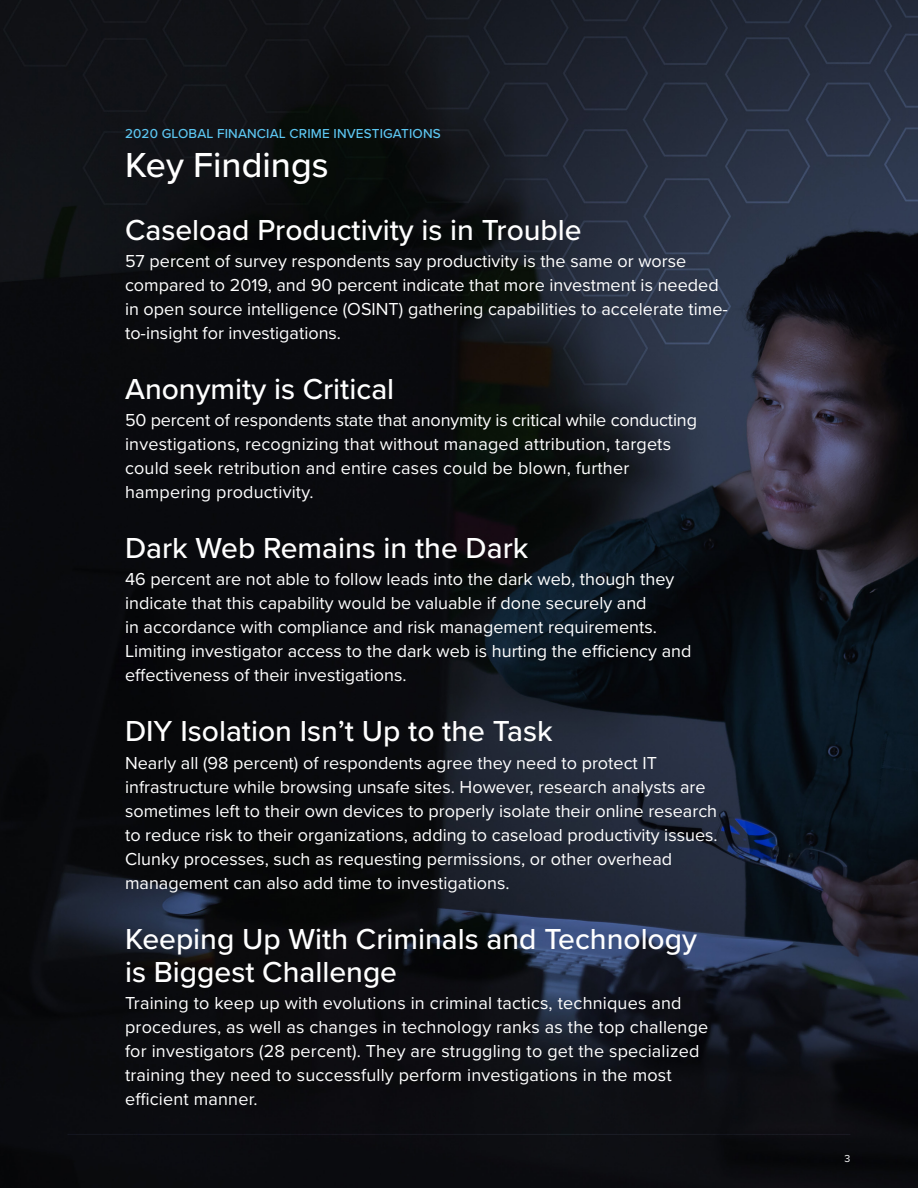
<style>
.page{position:relative;width:918px;height:1188px;background:#fff}
.page>*{position:absolute;margin:0;border:0;box-sizing:border-box;transform-origin:0 0}
.t1{font:500 36px "Proxima Nova";color:#fff}
.t2{font:500 30px/33px "Proxima Nova";color:#fff}
.Intro{font:18px/24px "Proxima Nova";color:#fff}
.Page_Title_Grey{font:500 13.5px "Proxima Nova";letter-spacing:.01em;color:#5cc6f1}
.t3{font:10.5px "Proxima Nova";color:#fff}
</style>
<div class="page">
<img style="left:0;top:0;width:918px;height:1188px">
<hr style="left:68px;top:1134px;width:782px;height:1px;background:#fff">
<p class="Page_Title_Grey" style="left:125px;top:123px;width:317px">2020 GLOBAL FINANCIAL CRIME INVESTIGATIONS</p>
<h2 class="t1" style="left:125px;top:138px;width:205px">Key Findings</h2>
<h3 class="t2" style="left:125px;top:212px;width:458px">Caseload Productivity is in Trouble</h3>
<p class="Intro" style="left:125px;top:248px;width:605px">57 percent of survey respondents say productivity is the same or worse compared to 2019, and 90 percent indicate that more investment is needed in open source intelligence (OSINT) gathering capabilities to accelerate time&shy;to-insight for investigations.</p>
<h3 class="t2" style="left:125px;top:371px;width:271px">Anonymity is Critical</h3>
<p class="Intro" style="left:125px;top:407px;width:573px">50 percent of respondents state that anonymity is critical while conducting investigations, recognizing that without managed attribution, targets could seek retribution and entire cases could be blown, further hampering productivity.</p>
<h3 class="t2" style="left:125px;top:531px;width:405px">Dark Web Remains in the Dark</h3>
<p class="Intro" style="left:125px;top:567px;width:568px">46 percent are not able to follow leads into the dark web, though they indicate that this capability would be valuable if done securely and<br>in accordance with compliance and risk management requirements.<br>Limiting investigator access to the dark web is hurting the efficiency and effectiveness of their investigations.</p>
<h3 class="t2" style="left:125px;top:714px;width:429px">DIY Isolation Isn’t Up to the Task</h3>
<p class="Intro" style="left:125px;top:750px;width:594px">Nearly all (98 percent) of respondents agree they need to protect IT infrastructure while browsing unsafe sites. However, research analysts are sometimes left to their own devices to properly isolate their online research to reduce risk to their organizations, adding to caseload productivity issues.<br>Clunky processes, such as requesting permissions, or other overhead management can also add time to investigations.</p>
<h3 class="t2" style="left:125px;top:921px;width:574px">Keeping Up With Criminals and Technology is Biggest Challenge</h3>
<p class="Intro" style="left:125px;top:990px;width:585px">Training to keep up with evolutions in criminal tactics, techniques and procedures, as well as changes in technology ranks as the top challenge for investigators (28 percent). They are struggling to get the specialized training they need to successfully perform investigations in the most efficient manner.</p>
<p class="t3" style="left:845px;top:1151px;width:7px">3</p>
</div>
